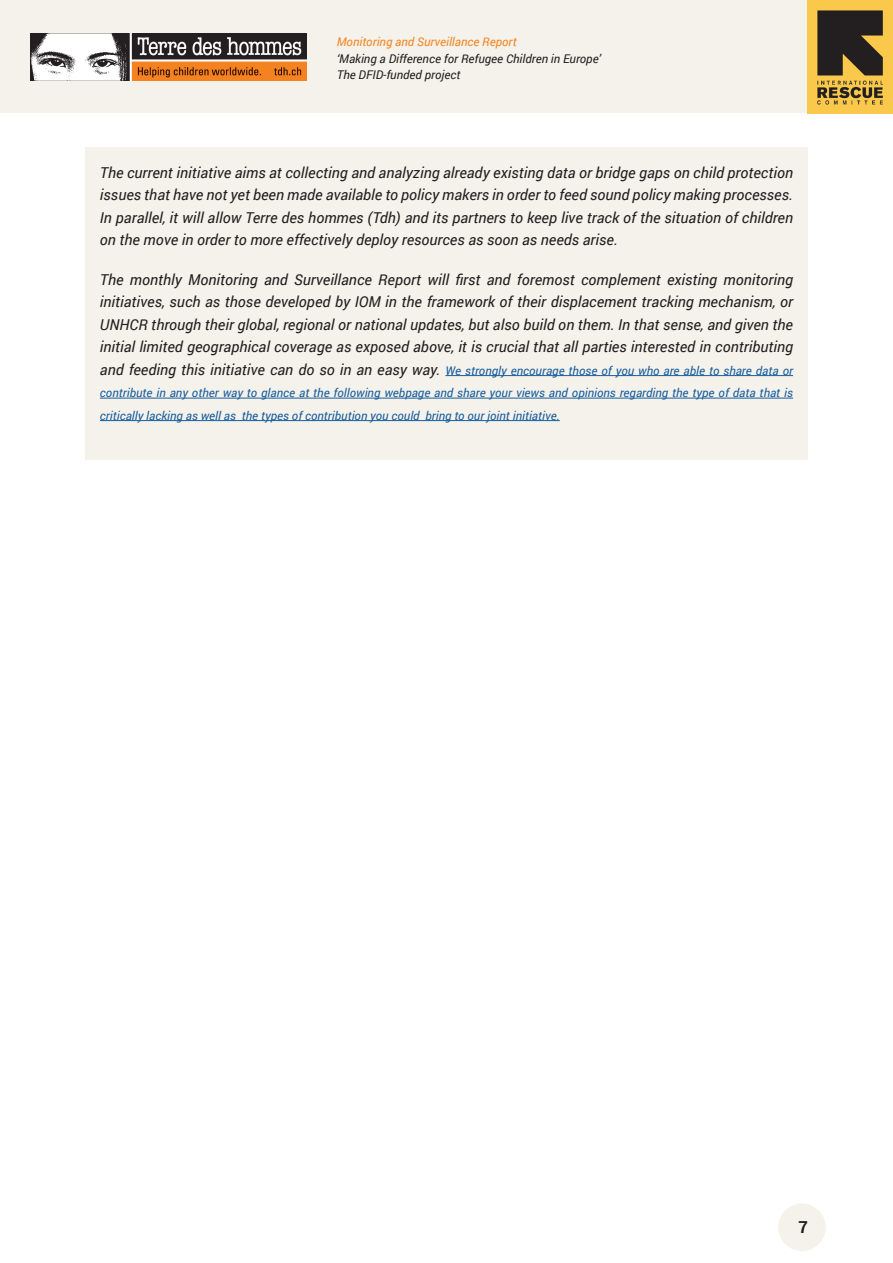
<style>
.page{position:relative;width:893px;height:1263px;background:#fff}
.page>*{position:absolute;margin:0;border:0;box-sizing:border-box;transform-origin:0 0}
.t1{font:700 16.5px "Roboto";color:#231f20}
.body{font:italic 15px/22.5px "Roboto";color:#231f20;text-align:justify}
.body-2{font:italic 12px/22.5px "Roboto";color:#175d9e;text-align:justify}
.t2{font:italic 12px/16.5px "Roboto";color:#231f20}
.t3{font:italic 12px "Roboto";color:#f28521}
.s1{font-size:15px;color:#231f20}
</style>
<div class="page">
<div style="left:0;top:0;width:893px;height:112px;background:#f5f2eb"></div>
<div style="left:778px;top:1203px;width:48px;height:48px;background:#f5f2eb;border-radius:50%"></div>
<img style="left:31px;top:33px;width:276px;height:48px">
<img style="left:808px;top:0;width:85px;height:113px">
<div style="left:85px;top:147px;width:723px;height:313px;background:#f5f2eb"></div>
<hr style="left:445px;top:375px;width:348px;height:1px;background:#175d9e">
<hr style="left:100px;top:398px;width:693px;height:1px;background:#175d9e">
<hr style="left:100px;top:420px;width:460px;height:1px;background:#175d9e">
<p class="t3" style="left:337px;top:33px;width:181px">Monitoring and Surveillance Report</p>
<p class="t2" style="left:337px;top:50px;width:266px">‘Making a Difference for Refugee Children in Europe’<br>The DFID-funded project</p>
<p class="body" style="left:100px;top:161px;width:695px">The current initiative aims at collecting and analyzing already existing data or bridge gaps on child protection issues that have not yet been made available to policy makers in order to feed sound policy making processes.<br>In parallel, it will allow Terre des hommes (Tdh) and its partners to keep live track of the situation of children on the move in order to more effectively deploy resources as soon as needs arise.</p>
<p class="body" style="left:100px;top:268px;width:695px">The monthly Monitoring and Surveillance Report will first and foremost complement existing monitoring initiatives, such as those developed by IOM in the framework of their displacement tracking mechanism, or UNHCR through their global, regional or national updates, but also build on them. In that sense, and given the initial limited geographical coverage as exposed above, it is crucial that all parties interested in contributing</p>
<p class="body-2" style="left:100px;top:359px;width:695px"><span class="s1">and feeding this initiative can do so in an easy way.</span> We strongly encourage those of you who are able to share data or contribute in any other way to glance at the following webpage and share your views and opinions regarding the type of data that is critically lacking as well as the types of contribution you could bring to our joint initiative.</p>
<p class="t1" style="left:798px;top:1215px;width:11px">7</p>
</div>
